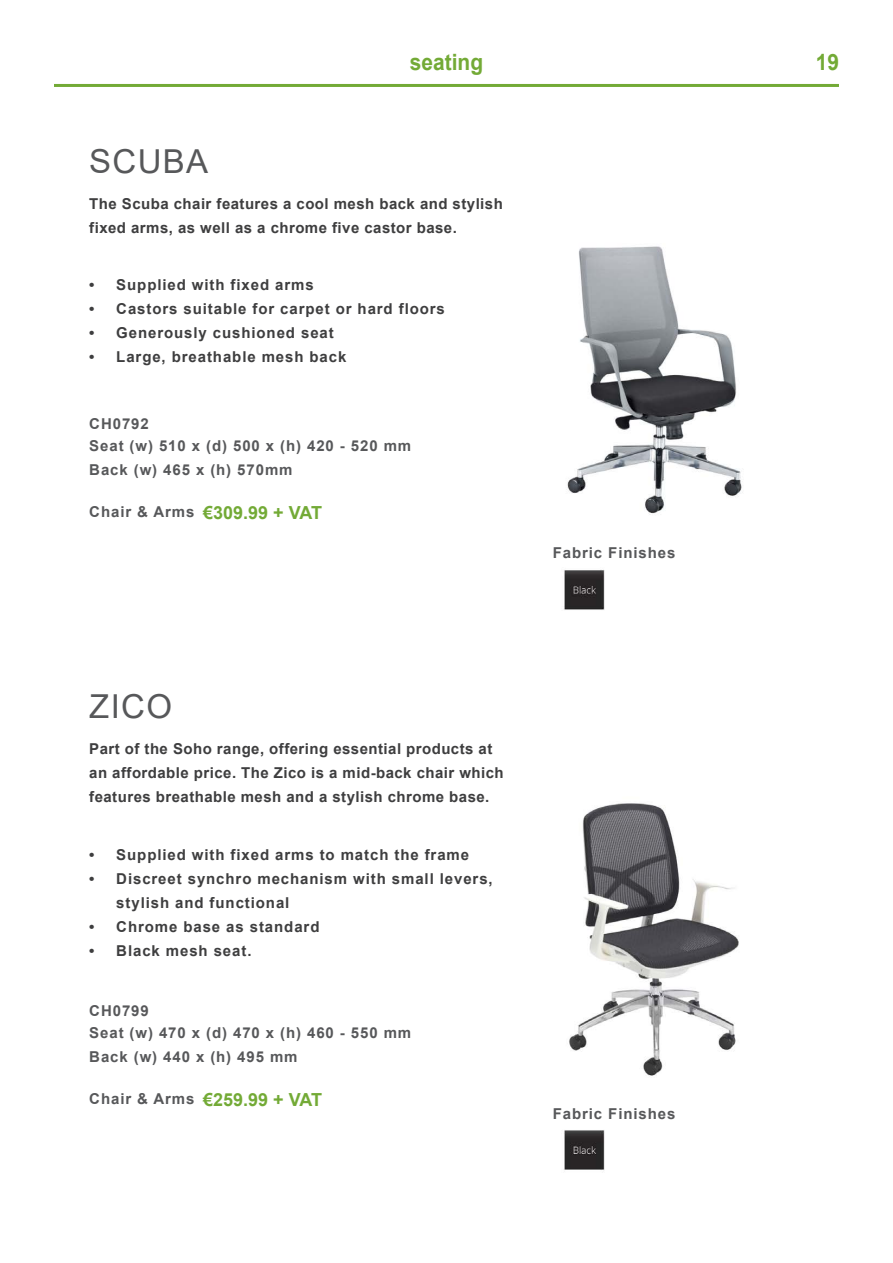
<style>
.page{position:relative;width:893px;height:1263px;background:#fff}
.page>*{position:absolute;margin:0;border:0;box-sizing:border-box;transform-origin:0 0}
.t1{font:33px "Arial";letter-spacing:.04em;color:#57585a}
.t2{font:700 22.5px "Arial";color:#73aa36;scale:.93 1}
.t3{font:700 18px "Arial";color:#73aa36}
.t4{font:700 15px/24px "Arial";letter-spacing:.06em;color:#3e3e3f}
.t5{font:700 15px/24px "Arial";letter-spacing:.03em;color:#3e3e3f}
.t6{font:700 15px "Arial";letter-spacing:.06em;color:#57585a}
</style>
<div class="page">
<hr style="left:54px;top:84px;width:785px;height:3px;background:#73aa36">
<img style="left:563px;top:246px;width:179px;height:924px">
<div style="left:553px;top:547px;width:146px;height:18px;background:#fff"></div>
<div style="left:553px;top:1108px;width:146px;height:18px;background:#fff"></div>
<p class="t1" style="left:89px;top:139px;width:120px">SCUBA</p>
<p class="t2" style="left:410px;top:47px;width:80px">seating</p>
<p class="t2" style="left:816px;top:47px;width:27px">19</p>
<p class="t5" style="left:89px;top:192px;width:415px">The Scuba chair features a cool mesh back and stylish fixed arms, as well as a chrome five castor base.</p>
<p class="t4" style="left:89px;top:273px;width:226px">• Supplied with fixed arms</p>
<p class="t4" style="left:89px;top:297px;width:357px">• Castors suitable for carpet or hard floors</p>
<p class="t4" style="left:89px;top:321px;width:246px">• Generously cushioned seat</p>
<p class="t4" style="left:89px;top:345px;width:259px">• Large, breathable mesh back</p>
<p class="t6" style="left:89px;top:413px;width:61px">CH0792</p>
<p class="t6" style="left:89px;top:435px;width:323px">Seat (w) 510 x (d) 500 x (h) 420 - 520 mm</p>
<p class="t6" style="left:89px;top:459px;width:205px">Back (w) 465 x (h) 570mm</p>
<p class="t6" style="left:89px;top:501px;width:107px">Chair &amp; Arms</p>
<p class="t3" style="left:203px;top:500px;width:120px">€309.99 + VAT</p>
<p class="t6" style="left:553px;top:542px;width:124px">Fabric Finishes</p>
<p class="t1" style="left:89px;top:684px;width:84px">ZICO</p>
<p class="t5" style="left:89px;top:737px;width:416px">Part of the Soho range, offering essential products at an affordable price. The Zico is a mid-back chair which features breathable mesh and a stylish chrome base.</p>
<p class="t4" style="left:89px;top:843px;width:381px">• Supplied with fixed arms to match the frame</p>
<p class="t4" style="left:116px;top:867px;width:378px;text-indent:-27px">• Discreet synchro mechanism with small levers, stylish and functional</p>
<p class="t4" style="left:89px;top:915px;width:232px">• Chrome base as standard</p>
<p class="t4" style="left:89px;top:939px;width:164px">• Black mesh seat.</p>
<p class="t6" style="left:89px;top:1000px;width:61px">CH0799</p>
<p class="t6" style="left:89px;top:1022px;width:323px">Seat (w) 470 x (d) 470 x (h) 460 - 550 mm</p>
<p class="t6" style="left:89px;top:1046px;width:210px">Back (w) 440 x (h) 495 mm</p>
<p class="t6" style="left:89px;top:1088px;width:107px">Chair &amp; Arms</p>
<p class="t3" style="left:203px;top:1087px;width:120px">€259.99 + VAT</p>
<p class="t6" style="left:553px;top:1103px;width:124px">Fabric Finishes</p>
</div>
